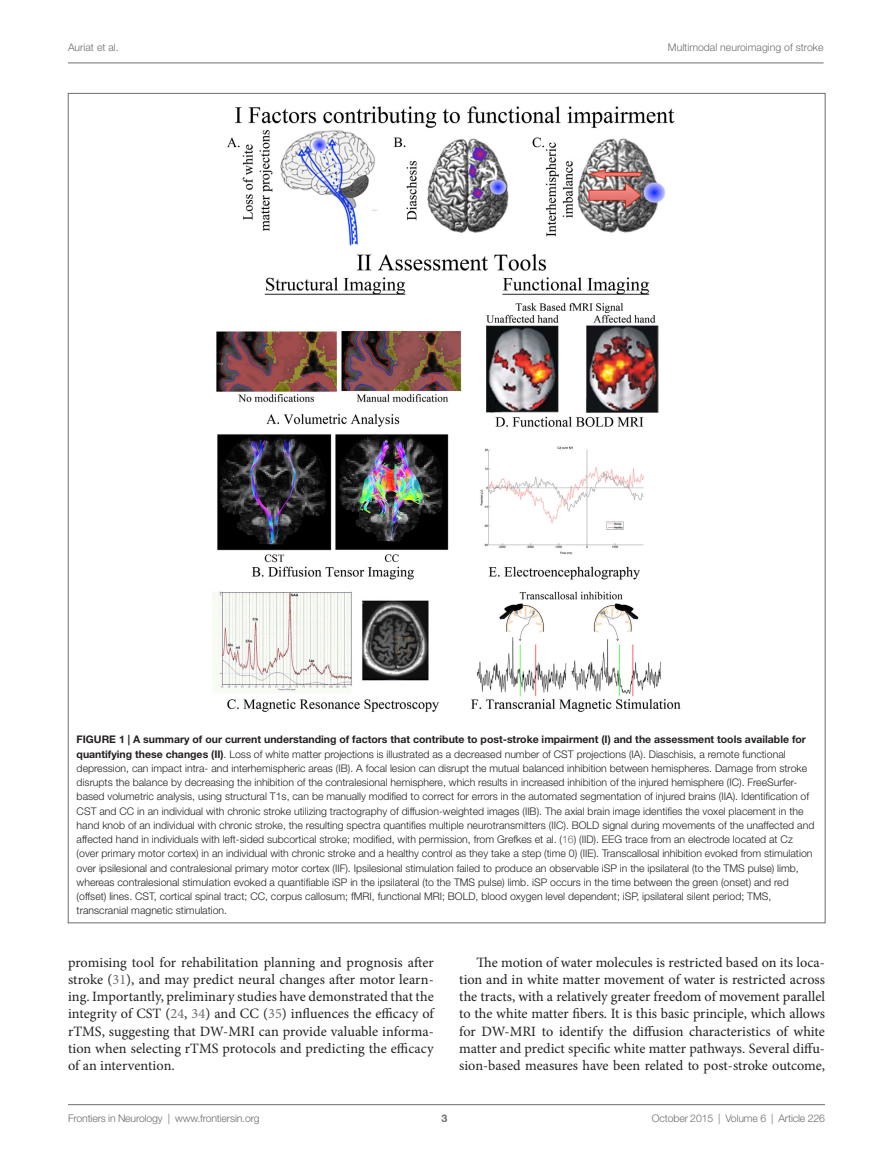
<style>
.page{position:relative;width:893px;height:1170px;background:#fff}
.page>*{position:absolute;margin:0;border:0;box-sizing:border-box;transform-origin:0 0}
.t1{font:14.25px/17.2px "Minion Pro";color:#231f20;text-align:justify}
.t2{font:300 10.5px/14.2px "Helvetica Neue LT Std";color:#231f20}
.t3{font:300 10.5px "Helvetica Neue LT Std";letter-spacing:-.015em;color:#6c6d70}
.t4{font:700 10.5px "Helvetica Neue LT Std";color:#6c6d70}
.s1{font-weight:700}
.s2{color:#6c6d70}
</style>
<div class="page">
<hr style="left:68px;top:1104px;width:757px;height:1px;background:#6c6d70">
<hr style="left:68px;top:63px;width:756px;height:1px;background:#6c6d70">
<img style="left:213px;top:106px;width:468px;height:606px">
<p class="t3" style="left:68px;top:41px;width:52px">Auriat et al.</p>
<p class="t3" style="left:668px;top:41px;width:157px">Multimodal neuroimaging of stroke</p>
<p class="t2" style="left:77px;top:732px;width:739px"><span class="s1">FIGURE 1 | A summary of our current understanding of factors that contribute to post-stroke impairment (I) and the assessment tools available for quantifying these changes (II)</span>. Loss of white matter projections is illustrated as a decreased number of CST projections (IA). Diaschisis, a remote functional depression, can impact intra- and interhemispheric areas (IB). A focal lesion can disrupt the mutual balanced inhibition between hemispheres. Damage from stroke disrupts the balance by decreasing the inhibition of the contralesional hemisphere, which results in increased inhibition of the injured hemisphere (IC). FreeSurfer&shy;based volumetric analysis, using structural T1s, can be manually modified to correct for errors in the automated segmentation of injured brains (IIA). Identification of CST and CC in an individual with chronic stroke utilizing tractography of diffusion-weighted images (IIB). The axial brain image identifies the voxel placement in the hand knob of an individual with chronic stroke, the resulting spectra quantifies multiple neurotransmitters (IIC). BOLD signal during movements of the unaffected and affected hand in individuals with left-sided subcortical stroke; modified, with permission, from Grefkes et al. (<span class="s2">16</span>) (IID). EEG trace from an electrode located at Cz (over primary motor cortex) in an individual with chronic stroke and a healthy control as they take a step (time 0) (IIE). Transcallosal inhibition evoked from stimulation over ipsilesional and contralesional primary motor cortex (IIF). Ipsilesional stimulation failed to produce an observable iSP in the ipsilateral (to the TMS pulse) limb, whereas contralesional stimulation evoked a quantifiable iSP in the ipsilateral (to the TMS pulse) limb. iSP occurs in the time between the green (onset) and red (offset) lines. CST, cortical spinal tract; CC, corpus callosum; fMRI, functional MRI; BOLD, blood oxygen level dependent; iSP, ipsilateral silent period; TMS, transcranial magnetic stimulation.</p>
<p class="t1" style="left:459px;top:953px;width:367px;text-indent:17px">The motion of water molecules is restricted based on its loca&shy;tion and in white matter movement of water is restricted across the tracts, with a relatively greater freedom of movement parallel to the white matter fibers. It is this basic principle, which allows for DW-MRI to identify the diffusion characteristics of white matter and predict specific white matter pathways. Several diffu&shy;sion-based measures have been related to post-stroke outcome,</p>
<p class="t1" style="left:68px;top:953px;width:367px">promising tool for rehabilitation planning and prognosis after stroke (<span class="s2">31</span>), and may predict neural changes after motor learn&shy;ing. Importantly, preliminary studies have demonstrated that the integrity of CST (<span class="s2">24</span>, <span class="s2">34</span>) and CC (<span class="s2">35</span>) influences the efficacy of rTMS, suggesting that DW-MRI can provide valuable informa&shy;tion when selecting rTMS protocols and predicting the efficacy of an intervention.</p>
<p class="t3" style="left:68px;top:1111px;width:193px">Frontiers in Neurology | www.frontiersin.org</p>
<p class="t4" style="left:441px;top:1111px;width:7px">3</p>
<p class="t3" style="left:652px;top:1111px;width:174px">October 2015 | Volume 6 | Article 226</p>
</div>
